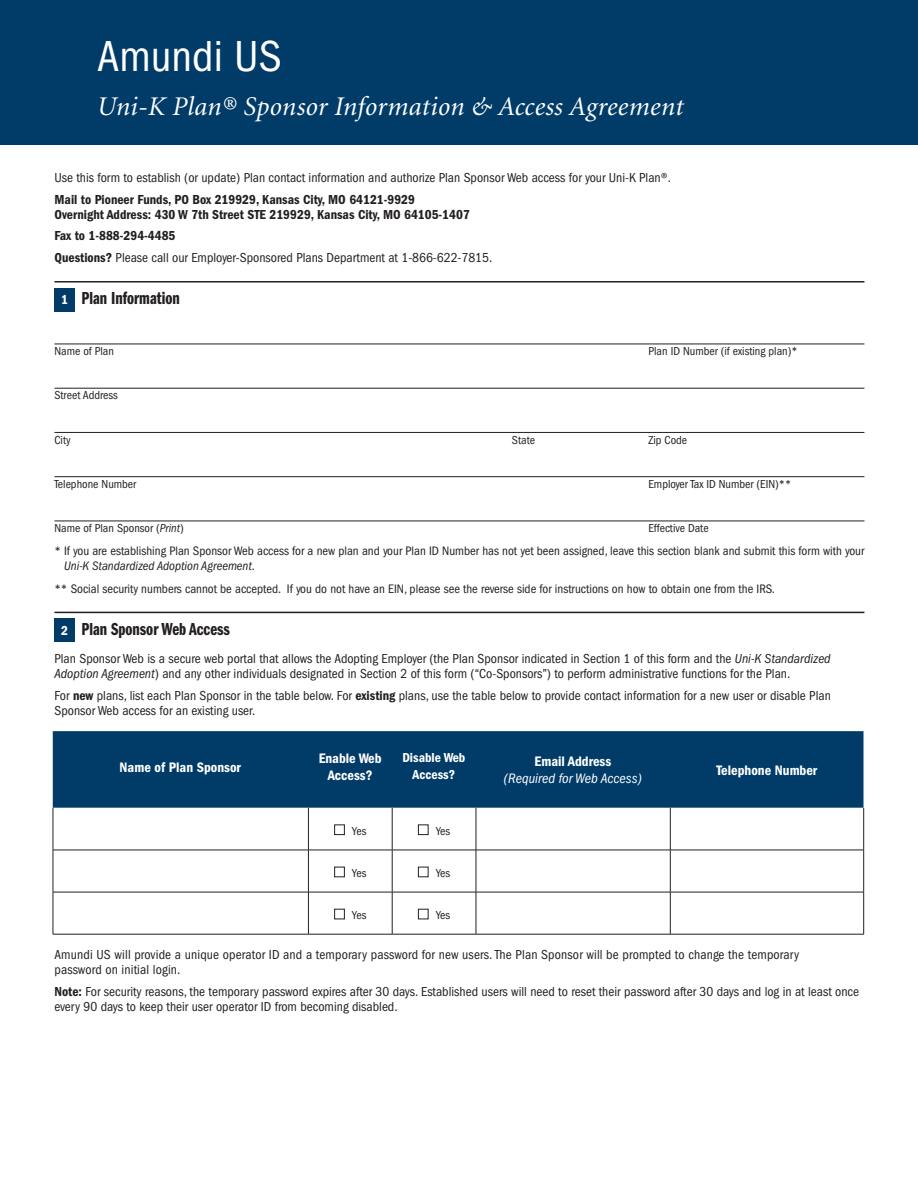
<style>
.page{position:relative;width:918px;height:1188px;background:#fff}
.page>*{position:absolute;margin:0;border:0;box-sizing:border-box;transform-origin:0 0}
.t1{font:condensed 45px "Franklin Gothic";color:#fff}
.t2{font:italic 27px "Minion";letter-spacing:.01em;color:#fff}
.t3{font:18px "Franklin Gothic Demi Cmpr";color:#231f20}
.t4{font:600 condensed 14.25px/17.1px "Franklin Gothic";color:#fff;text-align:center}
.t5{font:italic condensed 14.25px "Franklin Gothic";color:#fff}
.t6{font:condensed 13.5px/15px "Franklin Gothic";color:#231f20}
.t7{font:600 condensed 13.5px/15px "Franklin Gothic";color:#231f20}
.t8{font:600 condensed 13.5px/16.2px "Franklin Gothic";color:#fff;text-align:center}
.t9{font:condensed 12.75px/15.8px "Franklin Gothic";color:#231f20}
.t10{font:condensed 12px "Franklin Gothic";color:#231f20}
.s1{font-weight:600}
.s2{font-family:"Franklin Gothic";font-weight:600;font-stretch:condensed;font-size:13.5px;color:#fff}
.s3{font-style:italic}
</style>
<div class="page">
<div style="left:0;top:0;width:918px;height:145px;background:#013c69"></div>
<hr style="left:54px;top:281px;width:810px;height:2px;background:#231f20">
<hr style="left:54px;top:344px;width:810px;height:1px;background:#231f20">
<hr style="left:54px;top:388px;width:810px;height:1px;background:#231f20">
<hr style="left:54px;top:432px;width:810px;height:1px;background:#231f20">
<hr style="left:54px;top:476px;width:810px;height:1px;background:#231f20">
<hr style="left:54px;top:521px;width:810px;height:1px;background:#231f20">
<hr style="left:54px;top:612px;width:810px;height:1px;background:#231f20">
<div style="left:54px;top:288px;width:21px;height:24px;background:#013c69"></div>
<div style="left:54px;top:619px;width:21px;height:23px;background:#013c69"></div>
<div style="left:53px;top:731px;width:811px;height:77px;background:#013c69"></div>
<svg style="left:54px;top:808px;width:254px;height:126px"></svg>
<svg style="left:309px;top:808px;width:554px;height:126px"></svg>
<div style="left:53px;top:850px;width:255px;height:42px;background:#fff"></div>
<hr style="left:53px;top:850px;width:255px;height:1px;background:#231f20">
<hr style="left:476px;top:850px;width:194px;height:1px;background:#231f20">
<hr style="left:670px;top:850px;width:194px;height:1px;background:#231f20">
<hr style="left:53px;top:892px;width:255px;height:1px;background:#231f20">
<hr style="left:476px;top:892px;width:194px;height:1px;background:#231f20">
<hr style="left:670px;top:892px;width:194px;height:1px;background:#231f20">
<hr style="left:53px;top:934px;width:255px;height:1px;background:#231f20">
<hr style="left:476px;top:934px;width:194px;height:1px;background:#231f20">
<hr style="left:670px;top:934px;width:194px;height:1px;background:#231f20">
<hr style="left:392px;top:808px;width:1px;height:42px;background:#231f20">
<hr style="left:476px;top:808px;width:1px;height:42px;background:#231f20">
<hr style="left:392px;top:892px;width:1px;height:42px;background:#231f20">
<hr style="left:476px;top:892px;width:1px;height:42px;background:#231f20">
<hr style="left:308px;top:934px;width:84px;height:1px;background:#231f20">
<hr style="left:392px;top:934px;width:84px;height:1px;background:#231f20">
<hr style="left:308px;top:850px;width:84px;height:1px;background:#231f20">
<hr style="left:392px;top:850px;width:84px;height:1px;background:#231f20">
<hr style="left:392px;top:850px;width:1px;height:42px;background:#231f20">
<hr style="left:476px;top:850px;width:1px;height:42px;background:#231f20">
<hr style="left:308px;top:892px;width:84px;height:1px;background:#231f20">
<hr style="left:392px;top:892px;width:84px;height:1px;background:#231f20">
<hr style="left:670px;top:808px;width:1px;height:42px;background:#231f20">
<hr style="left:863px;top:808px;width:1px;height:42px;background:#231f20">
<hr style="left:670px;top:850px;width:1px;height:42px;background:#231f20">
<hr style="left:863px;top:850px;width:1px;height:42px;background:#231f20">
<hr style="left:670px;top:892px;width:1px;height:42px;background:#231f20">
<hr style="left:863px;top:892px;width:1px;height:42px;background:#231f20">
<hr style="left:53px;top:808px;width:1px;height:42px;background:#231f20">
<hr style="left:308px;top:808px;width:1px;height:42px;background:#231f20">
<hr style="left:53px;top:850px;width:1px;height:42px;background:#231f20">
<hr style="left:308px;top:850px;width:1px;height:42px;background:#231f20">
<hr style="left:53px;top:892px;width:1px;height:42px;background:#231f20">
<hr style="left:308px;top:892px;width:1px;height:42px;background:#231f20">
<div style="left:334px;top:824px;width:11px;height:11px;border:1px solid #231f20"></div>
<div style="left:418px;top:824px;width:11px;height:11px;border:1px solid #231f20"></div>
<div style="left:334px;top:867px;width:11px;height:10px;border:1px solid #231f20"></div>
<div style="left:418px;top:867px;width:11px;height:10px;border:1px solid #231f20"></div>
<div style="left:334px;top:909px;width:11px;height:10px;border:1px solid #231f20"></div>
<div style="left:418px;top:909px;width:11px;height:10px;border:1px solid #231f20"></div>
<h1 class="t1" style="left:97px;top:31px;width:186px">Amundi US</h1>
<h2 class="t2" style="left:97px;top:94px;width:588px">Uni-K Plan® Sponsor Information &amp; Access Agreement</h2>
<p class="t6" style="left:54px;top:170px;width:618px">Use this form to establish (or update) Plan contact information and authorize Plan Sponsor Web access for your Uni-K Plan®.</p>
<p class="t7" style="left:54px;top:192px;width:417px">Mail to Pioneer Funds, PO Box 219929, Kansas City, MO 64121-9929<br>Overnight Address: 430 W 7th Street STE 219929, Kansas City, MO 64105-1407</p>
<p class="t6" style="left:54px;top:225px;width:439px;line-height:21.8px"><span class="s1">Fax to 1-888-294-4485<br>Questions?</span> Please call our Employer-Sponsored Plans Department at 1-866-622-7815.</p>
<h3 class="t3" style="left:61px;top:288px;width:120px"><span class="s2">1</span> Plan Information</h3>
<p class="t10" style="left:54px;top:344px;width:61px">Name of Plan</p>
<p class="t10" style="left:648px;top:344px;width:151px">Plan ID Number (if existing plan)*</p>
<p class="t10" style="left:54px;top:389px;width:65px">Street Address</p>
<p class="t10" style="left:54px;top:433px;width:18px">City</p>
<p class="t10" style="left:512px;top:433px;width:25px">State</p>
<p class="t10" style="left:648px;top:433px;width:40px">Zip Code</p>
<p class="t10" style="left:54px;top:477px;width:83px">Telephone Number</p>
<p class="t10" style="left:648px;top:477px;width:144px">Employer Tax ID Number (EIN)**</p>
<p class="t10" style="left:54px;top:521px;width:131px">Name of Plan Sponsor (<span class="s3">Print</span>)</p>
<p class="t10" style="left:648px;top:521px;width:62px">Effective Date</p>
<p class="t9" style="left:64px;top:543px;width:802px;text-indent:-10px">* If you are establishing Plan Sponsor Web access for a new plan and your Plan ID Number has not yet been assigned, leave this section blank and submit this form with your<br><span class="s3">Uni-K Standardized Adoption Agreement</span>.</p>
<p class="t9" style="left:54px;top:581px;width:722px">** Social security numbers cannot be accepted. If you do not have an EIN, please see the reverse side for instructions on how to obtain one from the IRS.</p>
<h3 class="t3" style="left:61px;top:619px;width:170px"><span class="s2">2</span> Plan Sponsor Web Access</h3>
<p class="t6" style="left:54px;top:651px;width:778px">Plan Sponsor Web is a secure web portal that allows the Adopting Employer (the Plan Sponsor indicated in Section 1 of this form and the <span class="s3">Uni-K Standardized<br>Adoption Agreement</span>) and any other individuals designated in Section 2 of this form (“Co-Sponsors”) to perform administrative functions for the Plan.</p>
<p class="t6" style="left:54px;top:688px;width:778px">For <span class="s1">new</span> plans, list each Plan Sponsor in the table below. For <span class="s1">existing</span> plans, use the table below to provide contact information for a new user or disable Plan<br>Sponsor Web access for an existing user.</p>
<p class="t4" style="left:120px;top:758px;width:123px">Name of Plan Sponsor</p>
<p class="t4" style="left:319px;top:750px;width:64px">Enable Web<br>Access?</p>
<p class="t8" style="left:402px;top:750px;width:65px">Disable Web<br>Access?</p>
<p class="t4" style="left:535px;top:753px;width:78px">Email Address</p>
<p class="t5" style="left:504px;top:771px;width:139px">(Required for Web Access)</p>
<p class="t10" style="left:352px;top:824px;width:16px">Yes</p>
<p class="t10" style="left:436px;top:824px;width:16px">Yes</p>
<p class="t10" style="left:352px;top:866px;width:16px">Yes</p>
<p class="t10" style="left:436px;top:866px;width:16px">Yes</p>
<p class="t10" style="left:352px;top:908px;width:16px">Yes</p>
<p class="t10" style="left:436px;top:908px;width:16px">Yes</p>
<p class="t4" style="left:717px;top:762px;width:102px">Telephone Number</p>
<p class="t6" style="left:54px;top:947px;width:746px">Amundi US will provide a unique operator ID and a temporary password for new users. The Plan Sponsor will be prompted to change the temporary password on initial login.</p>
<p class="t6" style="left:54px;top:984px;width:806px"><span class="s1">Note:</span> For security reasons, the temporary password expires after 30 days. Established users will need to reset their password after 30 days and log in at least once every 90 days to keep their user operator ID from becoming disabled.</p>
</div>
